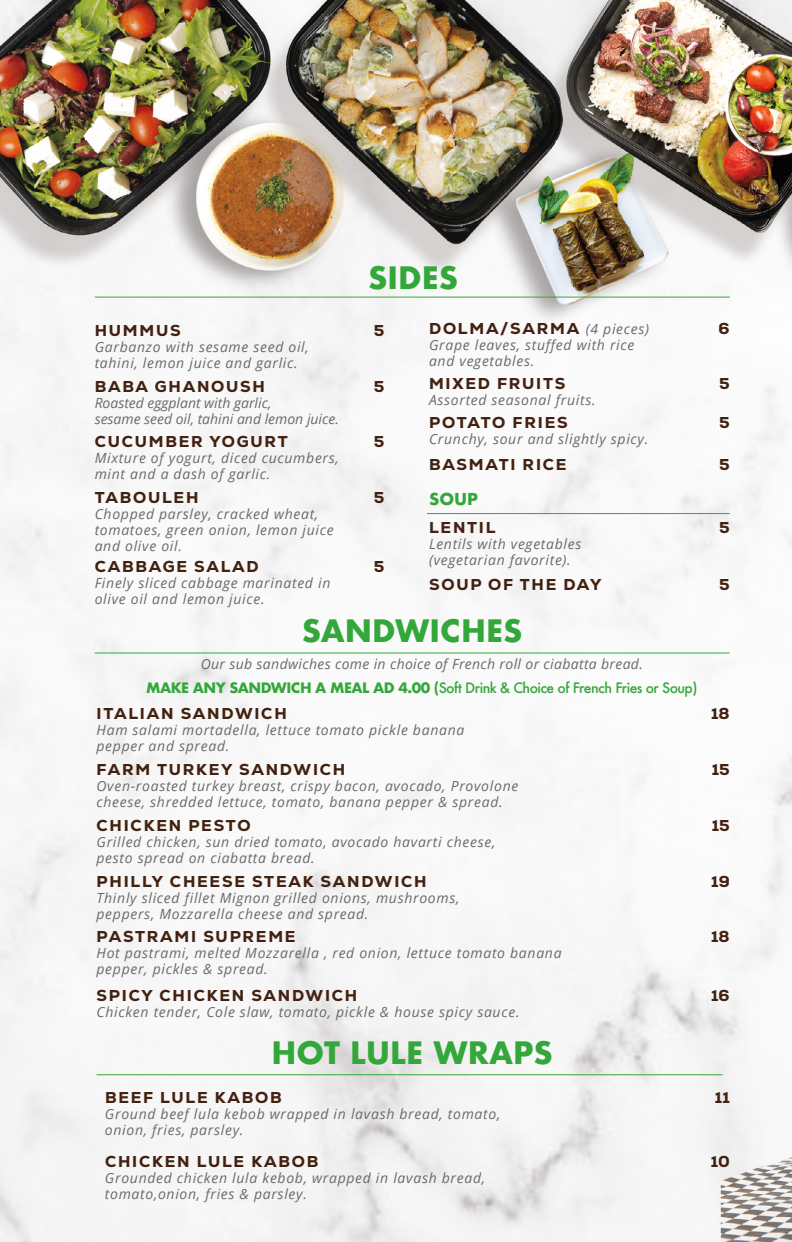
<style>
.page{position:relative;width:792px;height:1242px;background:#fff}
.page>*{position:absolute;margin:0;border:0;box-sizing:border-box;transform-origin:0 0}
.t1{font:700 30px "Futura";color:#34a73b}
.t2{font:800 16px "Nexa";letter-spacing:.11em;color:#422110}
.t3{font:700 16px "Futura";color:#34a73b}
.t4{font:italic 14px/16px "Open Sans";letter-spacing:.05em;color:#6a6a6a}
.t5{font:500 14px "Futura";letter-spacing:-.04em;color:#34a73b}
.t6{font:italic 14px/16px "Open Sans";color:#6a6a6a}
.t7{font:italic 14px "Open Sans";letter-spacing:.025em;color:#6a6a6a}
.s1{font-family:"Open Sans";font-weight:400;font-style:italic;font-size:14px;color:#6a6a6a}
.s2{font-weight:700}
</style>
<div class="page">
<img style="left:0;top:0;width:792px;height:1242px">
<hr style="left:95px;top:297px;width:635px;height:1px;background:#34a73b">
<hr style="left:95px;top:653px;width:635px;height:1px;background:#34a73b">
<hr style="left:97px;top:1074px;width:626px;height:1px;background:#34a73b">
<hr style="left:427px;top:513px;width:303px;height:1px;background:#34a73b">
<p class="t2" style="left:95px;top:320px;width:87px">HUMMUS</p>
<p class="t4" style="left:95px;top:339px;width:216px">Garbanzo with sesame seed oil, tahini, lemon juice and garlic.</p>
<p class="t2" style="left:95px;top:376px;width:172px">BABA GHANOUSH</p>
<p class="t6" style="left:95px;top:394px;width:246px">Roasted eggplant with garlic,<br>sesame seed oil, tahini and lemon juice.</p>
<p class="t2" style="left:95px;top:431px;width:194px">CUCUMBER YOGURT</p>
<p class="t4" style="left:95px;top:449px;width:246px">Mixture of yogurt, diced cucumbers, mint and a dash of garlic.</p>
<p class="t2" style="left:95px;top:487px;width:105px">TABOULEH</p>
<p class="t4" style="left:95px;top:506px;width:241px">Chopped parsley, cracked wheat, tomatoes, green onion, lemon juice and olive oil.</p>
<p class="t2" style="left:95px;top:556px;width:166px">CABBAGE SALAD</p>
<p class="t4" style="left:95px;top:575px;width:237px">Finely sliced cabbage marinated in olive oil and lemon juice.</p>
<h1 class="t1" style="left:368px;top:256px;width:92px">SIDES</h1>
<p class="t2" style="left:374px;top:320px;width:12px">5</p>
<p class="t2" style="left:429px;top:318px;width:222px">DOLMA/SARMA <span class="s1">(4 pieces)</span></p>
<p class="t4" style="left:429px;top:337px;width:207px">Grape leaves, stuffed with rice and vegetables.</p>
<p class="t2" style="left:719px;top:318px;width:13px">6</p>
<p class="t2" style="left:374px;top:376px;width:12px">5</p>
<p class="t2" style="left:429px;top:373px;width:138px">MIXED FRUITS</p>
<p class="t4" style="left:429px;top:392px;width:168px">Assorted seasonal fruits.</p>
<p class="t2" style="left:719px;top:373px;width:12px">5</p>
<p class="t2" style="left:374px;top:431px;width:12px">5</p>
<p class="t2" style="left:429px;top:412px;width:140px">POTATO FRIES</p>
<p class="t4" style="left:429px;top:431px;width:221px">Crunchy, sour and slightly spicy.</p>
<p class="t2" style="left:719px;top:412px;width:12px">5</p>
<p class="t2" style="left:374px;top:487px;width:12px">5</p>
<p class="t2" style="left:374px;top:556px;width:12px">5</p>
<p class="t2" style="left:429px;top:454px;width:139px">BASMATI RICE</p>
<p class="t2" style="left:719px;top:454px;width:12px">5</p>
<p class="t3" style="left:429px;top:487px;width:51px">SOUP</p>
<p class="t2" style="left:429px;top:518px;width:68px">LENTIL</p>
<p class="t4" style="left:429px;top:536px;width:154px">Lentils with vegetables (vegetarian favorite).</p>
<p class="t2" style="left:719px;top:518px;width:12px">5</p>
<p class="t2" style="left:429px;top:574px;width:174px">SOUP OF THE DAY</p>
<p class="t2" style="left:719px;top:574px;width:12px">5</p>
<h1 class="t1" style="left:302px;top:609px;width:222px">SANDWICHES</h1>
<p class="t7" style="left:201px;top:654px;width:444px">Our sub sandwiches come in choice of French roll or ciabatta bread.</p>
<p class="t5" style="left:146px;top:678px;width:553px"><span class="s2">MAKE ANY SANDWICH A MEAL AD 4.00 (</span>Soft Drink &amp; Choice of French Fries or Soup)</p>
<p class="t2" style="left:97px;top:703px;width:192px">ITALIAN SANDWICH</p>
<p class="t4" style="left:97px;top:722px;width:369px">Ham salami mortadella, lettuce tomato pickle banana pepper and spread.</p>
<p class="t2" style="left:97px;top:759px;width:250px">FARM TURKEY SANDWICH</p>
<p class="t4" style="left:97px;top:778px;width:423px">Oven-roasted turkey breast, crispy bacon, avocado, Provolone cheese, shredded lettuce, tomato, banana pepper &amp; spread.</p>
<p class="t2" style="left:97px;top:815px;width:156px">CHICKEN PESTO</p>
<p class="t4" style="left:97px;top:834px;width:400px">Grilled chicken, sun dried tomato, avocado havarti cheese, pesto spread on ciabatta bread.</p>
<p class="t2" style="left:97px;top:872px;width:332px">PHILLY CHEESE STEAK SANDWICH</p>
<p class="t4" style="left:97px;top:890px;width:364px">Thinly sliced fillet Mignon grilled onions, mushrooms, peppers, Mozzarella cheese and spread.</p>
<p class="t2" style="left:97px;top:926px;width:200px">PASTRAMI SUPREME</p>
<p class="t4" style="left:97px;top:944px;width:467px">Hot pastrami, melted Mozzarella , red onion, lettuce tomato banana pepper, pickles &amp; spread.</p>
<p class="t2" style="left:97px;top:985px;width:262px">SPICY CHICKEN SANDWICH</p>
<p class="t4" style="left:97px;top:1004px;width:425px">Chicken tender, Cole slaw, tomato, pickle &amp; house spicy sauce.</p>
<h1 class="t1" style="left:272px;top:1031px;width:283px">HOT LULE WRAPS</h1>
<p class="t2" style="left:105px;top:1087px;width:178px">BEEF LULE KABOB</p>
<p class="t4" style="left:105px;top:1105px;width:397px">Ground beef lula kebob wrapped in lavash bread, tomato, onion, fries, parsley.</p>
<p class="t2" style="left:105px;top:1151px;width:215px">CHICKEN LULE KABOB</p>
<p class="t4" style="left:105px;top:1169px;width:382px">Grounded chicken lula kebob, wrapped in lavash bread, tomato,onion, fries &amp; parsley.</p>
<p class="t2" style="left:711px;top:703px;width:20px">18</p>
<p class="t2" style="left:712px;top:759px;width:19px">15</p>
<p class="t2" style="left:712px;top:815px;width:19px">15</p>
<p class="t2" style="left:711px;top:872px;width:20px">19</p>
<p class="t2" style="left:711px;top:926px;width:20px">18</p>
<p class="t2" style="left:711px;top:985px;width:20px">16</p>
<p class="t2" style="left:715px;top:1087px;width:16px">11</p>
<p class="t2" style="left:711px;top:1151px;width:20px">10</p>
</div>
